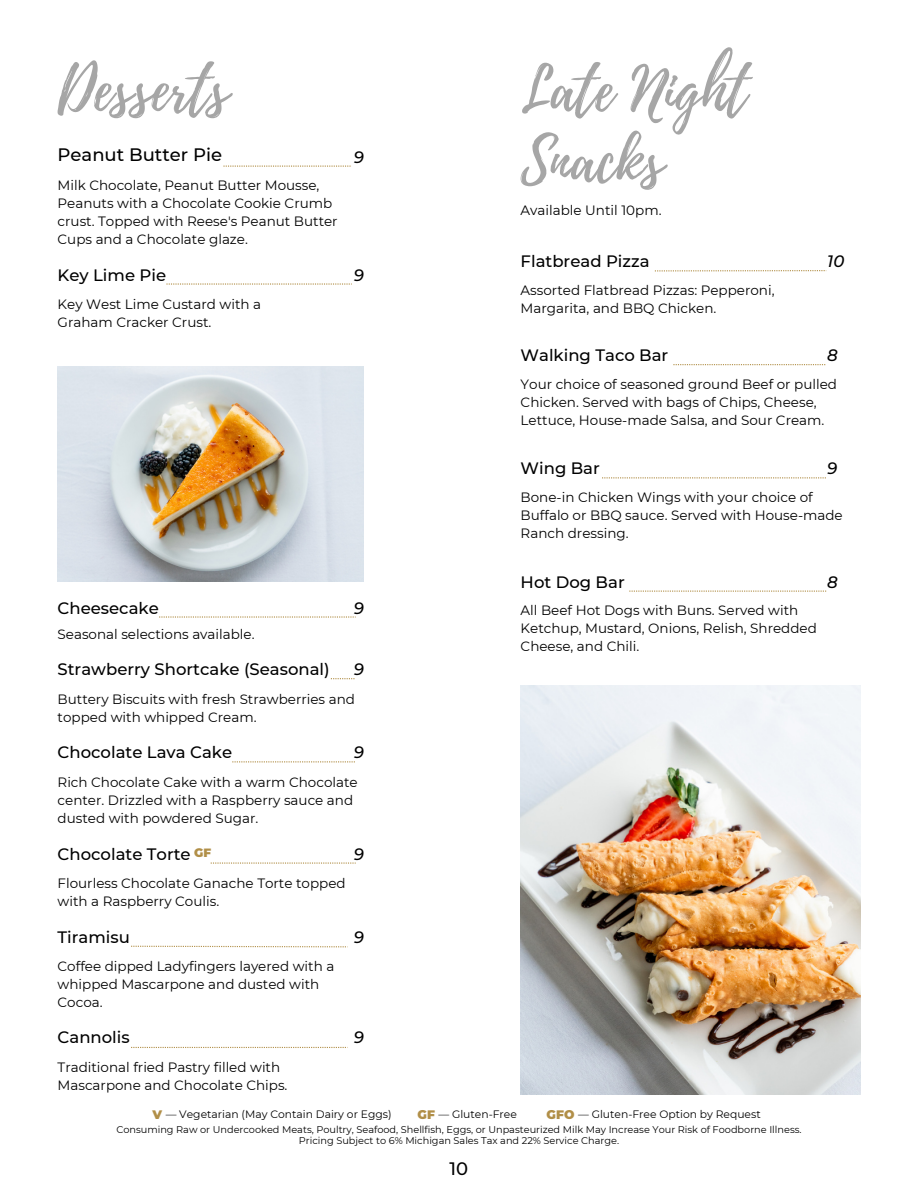
<style>
.page{position:relative;width:918px;height:1188px;background:#fff}
.page>*{position:absolute;margin:0;border:0;box-sizing:border-box;transform-origin:0 0}
.t1{font:60px "Playlist Script";color:#a6a6a6}
.t2{font:500 18px "Montserrat";color:#000}
.t3{font:500 16.5px "Montserrat";color:#000}
.t4{font:italic 500 16.5px "Montserrat";color:#000}
.t5{font:13.5px/18px "Montserrat";color:#000}
.t6{font:900 12.3px "Montserrat";color:#b18f48}
.t7{font:900 12px "Montserrat";color:#b18f48}
.t8{font:10.8px "Montserrat";color:#000}
.t9{font:9.75px "Montserrat";color:#000}
</style>
<div class="page">
<svg style="left:673px;top:364px;width:152px;height:1px"></svg>
<svg style="left:602px;top:477px;width:224px;height:1px"></svg>
<svg style="left:629px;top:591px;width:197px;height:1px"></svg>
<svg style="left:223px;top:166px;width:128px;height:1px"></svg>
<svg style="left:166px;top:283px;width:186px;height:2px"></svg>
<img style="left:58px;top:367px;width:306px;height:214px">
<img style="left:521px;top:686px;width:339px;height:408px">
<svg style="left:159px;top:616px;width:197px;height:2px"></svg>
<svg style="left:331px;top:678px;width:23px;height:1px"></svg>
<svg style="left:232px;top:761px;width:123px;height:1px"></svg>
<svg style="left:211px;top:863px;width:145px;height:1px"></svg>
<svg style="left:131px;top:946px;width:217px;height:1px"></svg>
<svg style="left:131px;top:1047px;width:217px;height:1px"></svg>
<svg style="left:655px;top:270px;width:172px;height:1px"></svg>
<p class="t1" style="left:58px;top:47px;width:172px">Desserts</p>
<p class="t2" style="left:58px;top:143px;width:166px">Peanut Butter Pie</p>
<p class="t5" style="left:58px;top:176px;width:282px">Milk Chocolate, Peanut Butter Mousse, Peanuts with a Chocolate Cookie Crumb crust. Topped with Reese's Peanut Butter Cups and a Chocolate glaze.</p>
<p class="t3" style="left:58px;top:265px;width:110px">Key Lime Pie</p>
<p class="t5" style="left:58px;top:296px;width:205px">Key West Lime Custard with a</p>
<p class="t5" style="left:58px;top:314px;width:155px">Graham Cracker Crust.</p>
<p class="t4" style="left:354px;top:147px;width:12px">9</p>
<p class="t4" style="left:354px;top:265px;width:12px">9</p>
<p class="t3" style="left:58px;top:598px;width:103px">Cheesecake</p>
<p class="t5" style="left:58px;top:625px;width:199px">Seasonal selections available.</p>
<p class="t3" style="left:58px;top:659px;width:274px">Strawberry Shortcake (Seasonal)</p>
<p class="t4" style="left:354px;top:598px;width:12px">9</p>
<p class="t4" style="left:354px;top:659px;width:12px">9</p>
<p class="t5" style="left:58px;top:690px;width:299px">Buttery Biscuits with fresh Strawberries and topped with whipped Cream.</p>
<p class="t3" style="left:58px;top:742px;width:176px">Chocolate Lava Cake</p>
<p class="t4" style="left:354px;top:742px;width:12px">9</p>
<p class="t5" style="left:58px;top:773px;width:302px">Rich Chocolate Cake with a warm Chocolate center. Drizzled with a Raspberry sauce and dusted with powdered Sugar.</p>
<p class="t3" style="left:58px;top:844px;width:135px">Chocolate Torte</p>
<p class="t7" style="left:194px;top:845px;width:18px">GF</p>
<p class="t4" style="left:354px;top:844px;width:12px">9</p>
<p class="t5" style="left:58px;top:875px;width:290px">Flourless Chocolate Ganache Torte topped with a Raspberry Coulis.</p>
<p class="t3" style="left:58px;top:927px;width:74px">Tiramisu</p>
<p class="t5" style="left:58px;top:957px;width:278px">Coffee dipped Ladyfingers layered with a whipped Mascarpone and dusted with<br>Cocoa.</p>
<p class="t3" style="left:58px;top:1028px;width:74px">Cannolis</p>
<p class="t5" style="left:58px;top:1058px;width:231px">Traditional fried Pastry filled with<br>Mascarpone and Chocolate Chips.</p>
<p class="t4" style="left:354px;top:927px;width:12px">9</p>
<p class="t4" style="left:354px;top:1028px;width:12px">9</p>
<p class="t1" style="left:521px;top:47px;width:228px">Late Night</p>
<p class="t1" style="left:521px;top:118px;width:144px">Snacks</p>
<p class="t5" style="left:521px;top:201px;width:142px">Available Until 10pm.</p>
<p class="t3" style="left:521px;top:251px;width:130px">Flatbread Pizza</p>
<p class="t4" style="left:827px;top:251px;width:19px">10</p>
<p class="t5" style="left:521px;top:281px;width:255px">Assorted Flatbread Pizzas: Pepperoni,<br>Margarita, and BBQ Chicken.</p>
<p class="t3" style="left:521px;top:345px;width:149px">Walking Taco Bar</p>
<p class="t4" style="left:827px;top:345px;width:12px">8</p>
<p class="t5" style="left:521px;top:375px;width:318px">Your choice of seasoned ground Beef or pulled<br>Chicken. Served with bags of Chips, Cheese,<br>Lettuce, House-made Salsa, and Sour Cream.</p>
<p class="t3" style="left:521px;top:458px;width:81px">Wing Bar</p>
<p class="t4" style="left:827px;top:458px;width:12px">9</p>
<p class="t5" style="left:521px;top:488px;width:324px">Bone-in Chicken Wings with your choice of<br>Buffalo or BBQ sauce. Served with House-made<br>Ranch dressing.</p>
<p class="t3" style="left:521px;top:572px;width:106px">Hot Dog Bar</p>
<p class="t5" style="left:521px;top:601px;width:298px">All Beef Hot Dogs with Buns. Served with<br>Ketchup, Mustard, Onions, Relish, Shredded<br>Cheese, and Chili.</p>
<p class="t4" style="left:827px;top:572px;width:12px">8</p>
<p class="t6" style="left:153px;top:1107px;width:11px">V</p>
<p class="t8" style="left:166px;top:1108px;width:227px">— Vegetarian (May Contain Dairy or Eggs)</p>
<p class="t6" style="left:418px;top:1107px;width:19px">GF</p>
<p class="t8" style="left:439px;top:1108px;width:80px">— Gluten-Free</p>
<p class="t6" style="left:547px;top:1107px;width:29px">GFO</p>
<p class="t8" style="left:578px;top:1108px;width:184px">— Gluten-Free Option by Request</p>
<p class="t9" style="left:116px;top:1123px;width:687px">Consuming Raw or Undercooked Meats, Poultry, Seafood, Shellfish, Eggs, or Unpasteurized Milk May Increase Your Risk of Foodborne Illness.</p>
<p class="t9" style="left:299px;top:1134px;width:322px">Pricing Subject to 6% Michigan Sales Tax and 22% Service Charge.</p>
<p class="t2" style="left:450px;top:1157px;width:20px">10</p>
</div>
